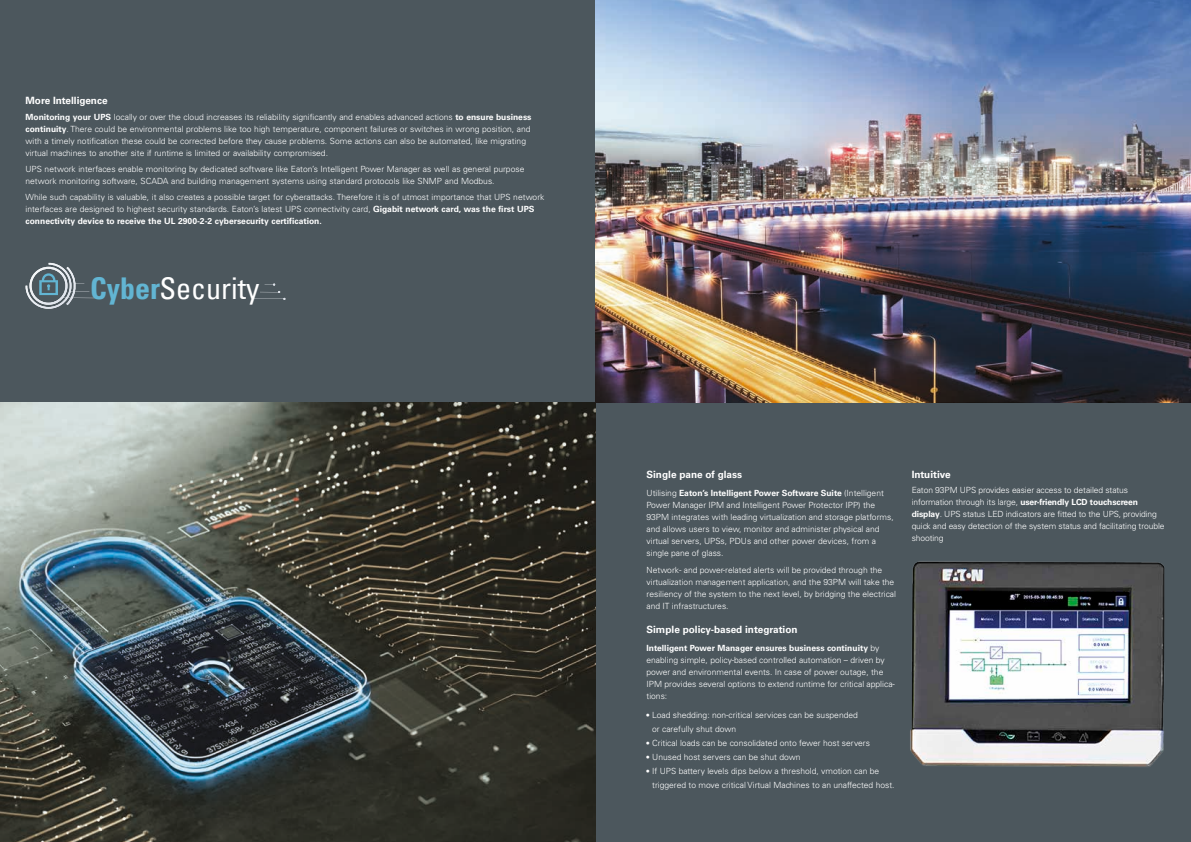
<style>
.page{position:relative;width:1191px;height:842px;background:#fff}
.page>*{position:absolute;margin:0;border:0;box-sizing:border-box;transform-origin:0 0}
.t1{font:condensed 30px "EATON Univers";color:#fff}
.t2{font:700 10px "Univers LT Std";color:#fff}
.t3{font:300 8.5px/12px "Univers LT Std";color:#fff}
.s1{font-weight:700}
.s2{font-weight:700;color:#62b5d3}
.s3{font-weight:400;font-size:8px}
</style>
<div class="page">
<div style="left:0;top:0;width:597px;height:842px;background:#4c575d"></div>
<div style="left:595px;top:0;width:596px;height:842px;background:#4c575d"></div>
<img style="left:910px;top:561px;width:255px;height:206px">
<img style="left:0;top:403px;width:595px;height:439px">
<img style="left:595px;top:0;width:596px;height:403px">
<svg style="left:25px;top:263px;width:64px;height:46px"></svg>
<svg style="left:62px;top:298px;width:33px;height:1px"></svg>
<hr style="left:252px;top:299px;width:32px;height:1px;background:#fff">
<hr style="left:253px;top:299px;width:31px;height:1px;background:#4c575d">
<svg style="left:260px;top:284px;width:25px;height:16px"></svg>
<p class="t2" style="left:26px;top:94px;width:84px">More Intelligence</p>
<p class="t3" style="left:26px;top:111px;width:507px"><span class="s1">Monitoring your UPS</span> locally or over the cloud increases its reliability significantly and enables advanced actions <span class="s1">to ensure business continuity</span>. There could be environmental problems like too high temperature, component failures or switches in wrong position, and with a timely notification these could be corrected before they cause problems. Some actions can also be automated, like migrating virtual machines to another site if runtime is limited or availability compromised.</p>
<p class="t3" style="left:26px;top:163px;width:500px">UPS network interfaces enable monitoring by dedicated software like Eaton’s Intelligent Power Manager as well as general purpose network monitoring software, SCADA and building management systems using standard protocols like SNMP and Modbus.</p>
<p class="t3" style="left:26px;top:191px;width:520px">While such capability is valuable, it also creates a possible target for cyberattacks. Therefore it is of utmost importance that UPS network interfaces are designed to highest security standards. Eaton’s latest UPS connectivity card, <span class="s1">Gigabit network card, was the first UPS connectivity device to receive the UL 2900-2-2 cybersecurity certification.</span></p>
<h1 class="t1" style="left:90px;top:271px;width:171px"><span class="s2">Cyber</span>Security</h1>
<p class="t2" style="left:646px;top:468px;width:97px">Single pane of glass</p>
<p class="t3" style="left:646px;top:486px;width:249px">Utilising <span class="s1">Eaton’s Intelligent Power Software Suite</span> (Intelligent Power Manager IPM and Intelligent Power Protector IPP) the 93PM integrates with leading virtualization and storage platforms, and allows users to view, monitor and administer physical and virtual servers, UPSs, PDUs and other power devices, from a single pane of glass.</p>
<p class="t3" style="left:646px;top:564px;width:251px">Network- and power-related alerts will be provided through the virtualization management application, and the 93PM will take the resiliency of the system to the next level, by bridging the electrical and IT infrastructures.</p>
<p class="t2" style="left:646px;top:624px;width:152px">Simple policy-based integration</p>
<p class="t3" style="left:646px;top:642px;width:250px"><span class="s1">Intelligent Power Manager ensures business continuity</span> by enabling simple, policy-based controlled automation – driven by power and environmental events. In case of power outage, the IPM provides several options to extend runtime for critical applica&shy;tions:</p>
<p class="t3" style="left:652px;top:708px;width:207px;line-height:14px;text-indent:-6px"><span class="s3">•</span> Load shedding: non-critical services can be suspended or carefully shut down</p>
<p class="t3" style="left:646px;top:737px;width:225px"><span class="s3">•</span> Critical loads can be consolidated onto fewer host servers</p>
<p class="t3" style="left:646px;top:751px;width:156px"><span class="s3">•</span> Unused host servers can be shut down</p>
<p class="t3" style="left:652px;top:764px;width:244px;line-height:14px;text-indent:-6px"><span class="s3">•</span> If UPS battery levels dips below a threshold, vmotion can be triggered to move critical Virtual Machines to an unaffected host.</p>
<p class="t2" style="left:911px;top:468px;width:41px">Intuitive</p>
<p class="t3" style="left:911px;top:484px;width:254px">Eaton 93PM UPS provides easier access to detailed status information through its large, <span class="s1">user-friendly LCD touchscreen display</span>. UPS status LED indicators are fitted to the UPS, providing quick and easy detection of the system status and facilitating trouble shooting</p>
</div>
